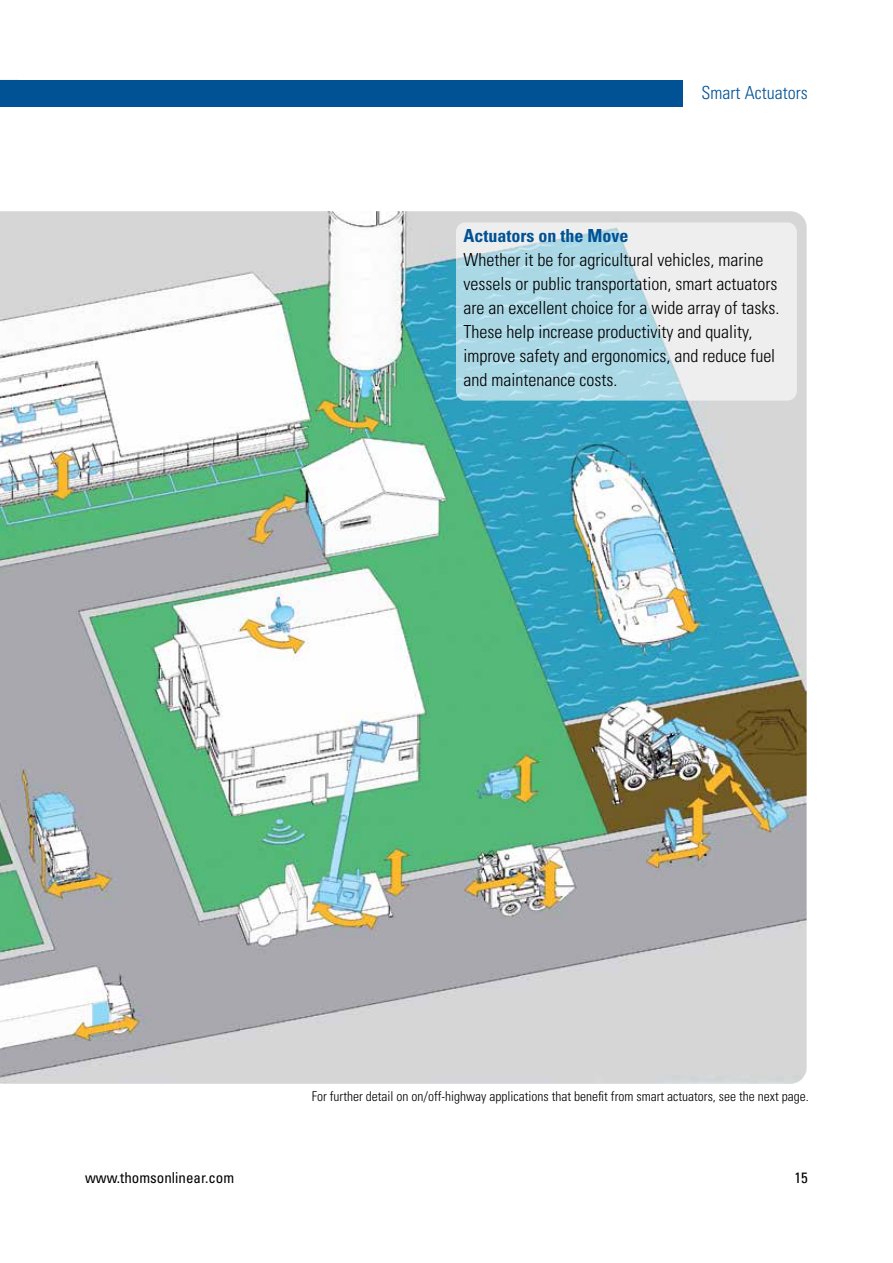
<style>
.page{position:relative;width:893px;height:1263px;background:#fff}
.page>*{position:absolute;margin:0;border:0;box-sizing:border-box;transform-origin:0 0}
.t1{font:300 condensed 18px/24px "Univers LT Std";color:#000}
.t2{font:700 condensed 18px "Univers LT Std";color:#005295}
.t3{font:300 condensed 18px "Univers LT Std";color:#005295}
.t4{font:condensed 15px "Univers LT Std";color:#000}
.t5{font:300 condensed 13.5px "Univers LT Std";color:#000}
</style>
<div class="page">
<div style="left:0;top:80px;width:682px;height:27px;background:#005295"></div>
<img style="left:0;top:211px;width:807px;height:873px">
<svg style="left:457px;top:223px;width:339px;height:177px;background:#cbe2e9"></svg>
<div style="left:456px;top:222px;width:341px;height:179px;border:2px solid #fff;border-radius:9px"></div>
<p class="t3" style="left:701px;top:82px;width:108px">Smart Actuators</p>
<p class="t2" style="left:463px;top:225px;width:166px">Actuators on the Move</p>
<p class="t1" style="left:463px;top:248px;width:317px">Whether it be for agricultural vehicles, marine vessels or public transportation, smart actuators are an excellent choice for a wide array of tasks.<br>These help increase productivity and quality, improve safety and ergonomics, and reduce fuel and maintenance costs.</p>
<p class="t5" style="left:312px;top:1088px;width:498px">For further detail on on/off-highway applications that benefit from smart actuators, see the next page.</p>
<p class="t4" style="left:85px;top:1168px;width:151px">www.thomsonlinear.com</p>
<p class="t4" style="left:795px;top:1168px;width:15px">15</p>
</div>
